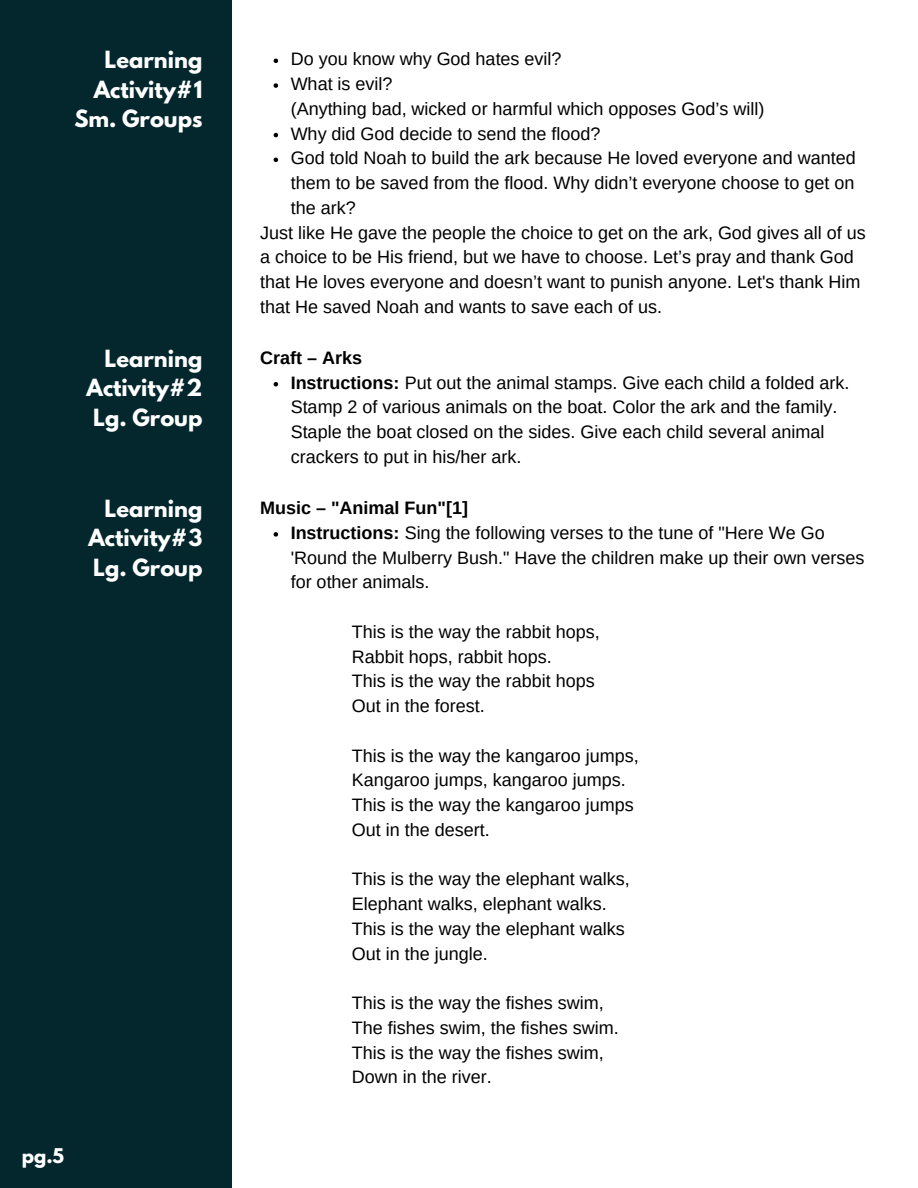
<style>
.page{position:relative;width:918px;height:1188px;background:#fff}
.page>*{position:absolute;margin:0;border:0;box-sizing:border-box;transform-origin:0 0}
.t1{font:700 21px "League Spartan";color:#fff}
.t2{font:18px/24.8px "Arimo";color:#000}
.t3{font:700 18px "Arimo";color:#000}
.t4{font:700 18px "League Spartan";color:#fff}
.s1{font-weight:700}
</style>
<div class="page">
<div style="left:0;top:0;width:231px;height:1188px;background:#03272d"></div>
<svg style="left:274px;top:59px;width:4px;height:4px"></svg>
<svg style="left:274px;top:83px;width:4px;height:5px"></svg>
<svg style="left:274px;top:133px;width:4px;height:4px"></svg>
<svg style="left:274px;top:158px;width:4px;height:4px"></svg>
<svg style="left:274px;top:382px;width:4px;height:4px"></svg>
<svg style="left:274px;top:532px;width:4px;height:5px"></svg>
<p class="t1" style="left:105px;top:49px;width:99px">Learning</p>
<p class="t1" style="left:94px;top:79px;width:110px">Activity#1</p>
<p class="t1" style="left:74px;top:108px;width:129px">Sm. Groups</p>
<p class="t2" style="left:291px;top:47px;width:272px">Do you know why God hates evil?</p>
<p class="t2" style="left:291px;top:71px;width:103px">What is evil?</p>
<p class="t2" style="left:291px;top:121px;width:311px">Why did God decide to send the flood?</p>
<p class="t2" style="left:291px;top:146px;width:567px;text-align:justify">God told Noah to build the ark because He loved everyone and wanted them to be saved from the flood. Why didn’t everyone choose to get on the ark?</p>
<p class="t2" style="left:291px;top:96px;width:475px">(Anything bad, wicked or harmful which opposes God’s will)</p>
<p class="t2" style="left:260px;top:220px;width:607px">Just like He gave the people the choice to get on the ark, God gives all of us a choice to be His friend, but we have to choose. Let’s pray and thank God that He loves everyone and doesn’t want to punish anyone. Let's thank Him that He saved Noah and wants to save each of us.</p>
<p class="t1" style="left:105px;top:348px;width:99px">Learning</p>
<p class="t3" style="left:260px;top:348px;width:103px">Craft – Arks</p>
<p class="t1" style="left:87px;top:377px;width:117px">Activity#2</p>
<p class="t1" style="left:93px;top:407px;width:111px">Lg. Group</p>
<p class="t2" style="left:291px;top:370px;width:560px"><span class="s1">Instructions:</span> Put out the animal stamps. Give each child a folded ark.<br>Stamp 2 of various animals on the boat. Color the ark and the family.<br>Staple the boat closed on the sides. Give each child several animal crackers to put in his/her ark.</p>
<p class="t1" style="left:105px;top:498px;width:99px">Learning</p>
<p class="t1" style="left:88px;top:528px;width:115px">Activity#3</p>
<p class="t1" style="left:93px;top:557px;width:111px">Lg. Group</p>
<p class="t3" style="left:260px;top:498px;width:209px">Music – "Animal Fun"[1]</p>
<p class="t2" style="left:291px;top:520px;width:575px"><span class="s1">Instructions:</span> Sing the following verses to the tune of "Here We Go 'Round the Mulberry Bush." Have the children make up their own verses for other animals.</p>
<p class="t2" style="left:352px;top:619px;width:249px">This is the way the rabbit hops,</p>
<p class="t2" style="left:352px;top:644px;width:201px">Rabbit hops, rabbit hops.</p>
<p class="t2" style="left:352px;top:669px;width:244px">This is the way the rabbit hops</p>
<p class="t2" style="left:352px;top:694px;width:134px">Out in the forest.</p>
<p class="t2" style="left:352px;top:743px;width:288px">This is the way the kangaroo jumps,</p>
<p class="t2" style="left:352px;top:768px;width:276px">Kangaroo jumps, kangaroo jumps.</p>
<p class="t2" style="left:352px;top:793px;width:283px">This is the way the kangaroo jumps</p>
<p class="t2" style="left:352px;top:817px;width:139px">Out in the desert.</p>
<p class="t2" style="left:352px;top:867px;width:279px">This is the way the elephant walks,</p>
<p class="t2" style="left:352px;top:892px;width:256px">Elephant walks, elephant walks.</p>
<p class="t2" style="left:352px;top:916px;width:274px">This is the way the elephant walks</p>
<p class="t2" style="left:352px;top:941px;width:137px">Out in the jungle.</p>
<p class="t2" style="left:352px;top:991px;width:253px">This is the way the fishes swim,</p>
<p class="t2" style="left:352px;top:1015px;width:268px">The fishes swim, the fishes swim.</p>
<p class="t2" style="left:352px;top:1040px;width:253px">This is the way the fishes swim,</p>
<p class="t2" style="left:352px;top:1065px;width:141px">Down in the river.</p>
<p class="t4" style="left:22px;top:1146px;width:44px">pg.5</p>
</div>
